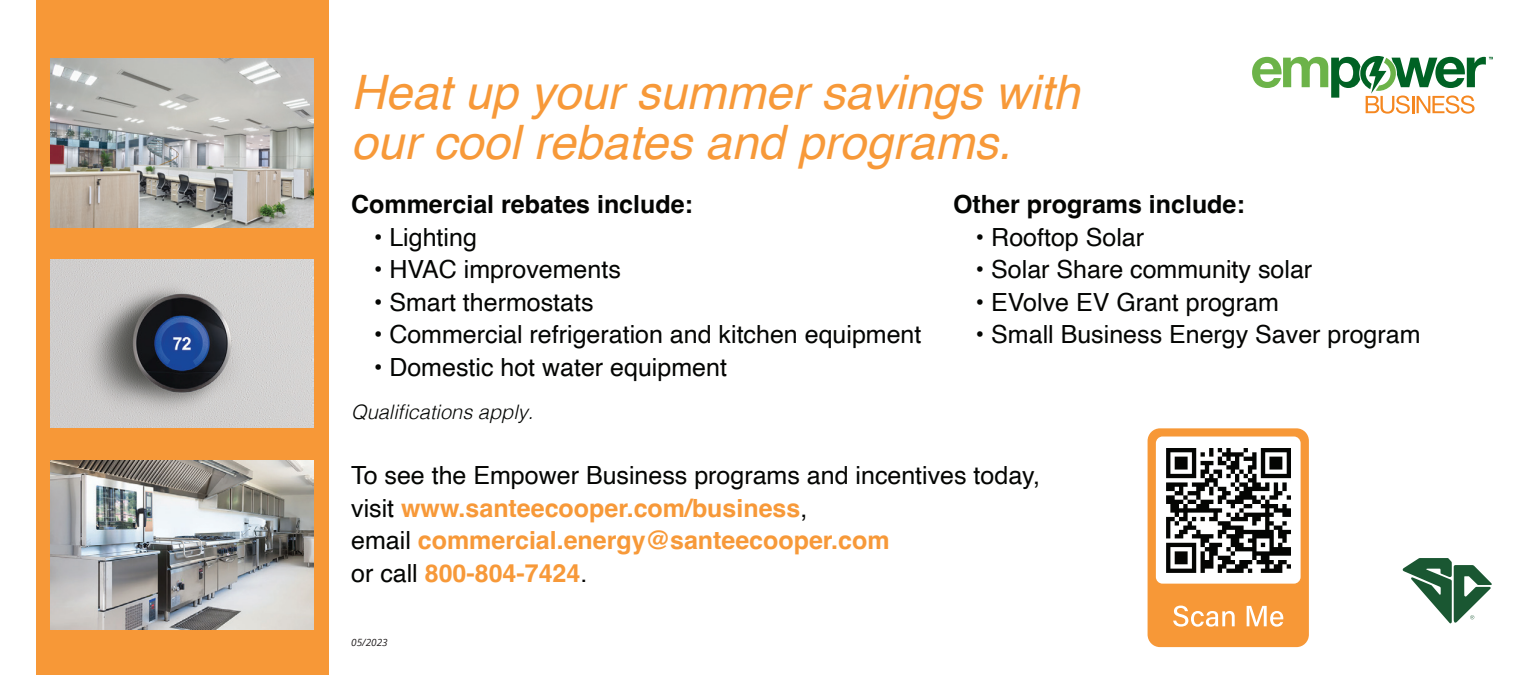
<style>
.page{position:relative;width:1530px;height:675px;background:#fff}
.page>*{position:absolute;margin:0;border:0;box-sizing:border-box;transform-origin:0 0}
.t1{font:italic 47.5px/50px "Helvetica";color:#f79939}
.t2{font:25px "Helvetica";color:#040503}
.t3{font:700 25px/32.5px "Helvetica";color:#f79939}
.t4{font:700 25px "Helvetica";color:#040503}
.t5{font:italic 300 20px "Helvetica";color:#040503}
.t6{font:italic 10px "Open Sans";color:#231f20}
.s1{font-weight:400;color:#040503}
</style>
<div class="page">
<div style="left:36px;top:0;width:293px;height:675px;background:#f79837"></div>
<svg style="left:1402px;top:558px;width:90px;height:66px"></svg>
<svg style="left:1252px;top:56px;width:240px;height:58px"></svg>
<img style="left:51px;top:259px;width:262px;height:168px">
<img style="left:51px;top:58px;width:262px;height:169px">
<img style="left:51px;top:460px;width:262px;height:169px">
<div style="left:1148px;top:428px;width:161px;height:219px;background:#f79837;border-radius:12px"></div>
<div style="left:1156px;top:437px;width:145px;height:147px;background:#fff;border-radius:7px"></div>
<svg style="left:1173px;top:606px;width:62px;height:21px"></svg>
<svg style="left:1247px;top:606px;width:36px;height:21px"></svg>
<img style="left:1166px;top:448px;width:125px;height:125px">
<h1 class="t1" style="left:351px;top:69px;width:730px">Heat up your summer savings with our cool rebates and programs.</h1>
<p class="t4" style="left:953px;top:189px;width:293px">Other programs include:</p>
<p class="t2" style="left:976px;top:218px;width:170px">• Rooftop Solar</p>
<p class="t2" style="left:976px;top:250px;width:338px">• Solar Share community solar</p>
<p class="t2" style="left:976px;top:283px;width:305px">• EVolve EV Grant program</p>
<p class="t2" style="left:976px;top:315px;width:446px">• Small Business Energy Saver program</p>
<p class="t4" style="left:351px;top:189px;width:343px">Commercial rebates include:</p>
<p class="t2" style="left:374px;top:218px;width:105px">• Lighting</p>
<p class="t2" style="left:374px;top:250px;width:249px">• HVAC improvements</p>
<p class="t2" style="left:374px;top:283px;width:221px">• Smart thermostats</p>
<p class="t2" style="left:374px;top:315px;width:549px">• Commercial refrigeration and kitchen equipment</p>
<p class="t2" style="left:374px;top:348px;width:355px">• Domestic hot water equipment</p>
<p class="t5" style="left:351px;top:395px;width:184px">Qualifications apply.</p>
<p class="t3" style="left:351px;top:462px;width:690px"><span class="s1">To see the Empower Business programs and incentives today, visit</span> www.santeecooper.com/business<span class="s1">,<br>email</span> commercial.energy@santeecooper.com<br><span class="s1">or call</span> 800-804-7424<span class="s1">.</span></p>
<p class="t6" style="left:351px;top:635px;width:38px">05/2023</p>
</div>
